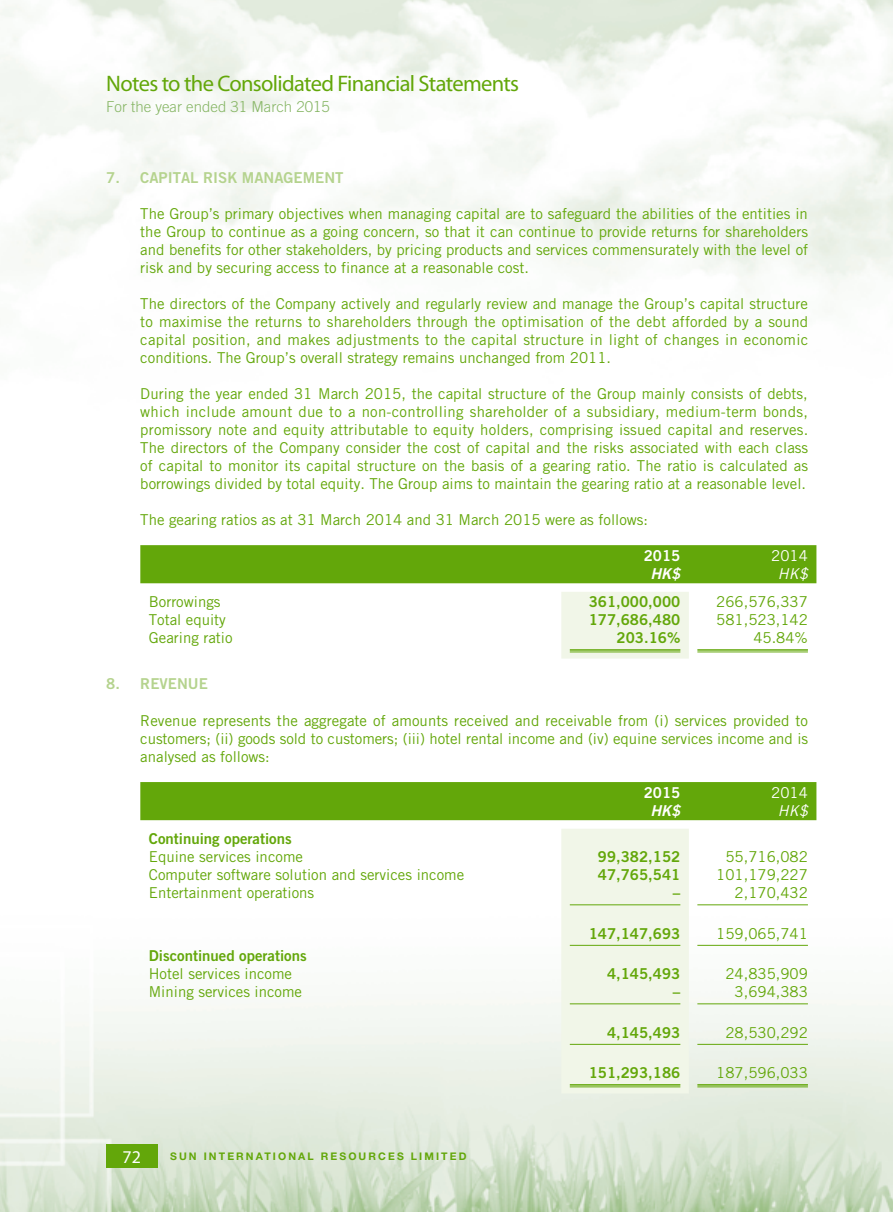
<style>
.page{position:relative;width:893px;height:1212px;background:#fff}
.page>*{position:absolute;margin:0;border:0;box-sizing:border-box;transform-origin:0 0}
.t1{font:22.5px "Myriad Pro";letter-spacing:-.03em;color:#63a70a}
.t2{font:18px "Myriad Pro";color:#fff}
.t3{font:15px/18px "Trade Gothic LT Std";color:#63a70a;text-align:justify}
.t4{font:15px "Trade Gothic LT Std Bd 2";color:#63a70a}
.t5{font:15px "Trade Gothic LT Std Bd 2";color:#b5d38e}
.t6{font:300 15px "Trade Gothic LT Std";color:#85b563}
.t7{font:15px "Trade Gothic LT Std Bd 2";color:#fff}
.t8{font:15px "Trade Gothic LT Std";color:#fff}
.t9{font:15px "Trade Gothic LT Std Bd 2 Obl";color:#fff}
.t10{font:italic 15px "Trade Gothic LT Std";color:#fff}
.t11{font:700 10.5px "Helvetica Neue LT Std";letter-spacing:.2em;color:#63a70a}
</style>
<div class="page">
<img style="left:0;top:0;width:893px;height:1212px">
<div style="left:106px;top:1145px;width:51px;height:23px;background:#63a70a"></div>
<div style="left:140px;top:545px;width:676px;height:38px;background:#63a70a"></div>
<div style="left:561px;top:592px;width:128px;height:66px;background:#f1f6e8"></div>
<hr style="left:570px;top:649px;width:110px;height:2px;background:#63a70a">
<hr style="left:570px;top:652px;width:110px;height:1px;background:#63a70a">
<hr style="left:697px;top:649px;width:111px;height:2px;background:#63a70a">
<hr style="left:697px;top:652px;width:111px;height:1px;background:#63a70a">
<div style="left:140px;top:782px;width:676px;height:38px;background:#63a70a"></div>
<div style="left:561px;top:829px;width:128px;height:264px;background:#f1f6e8"></div>
<hr style="left:570px;top:904px;width:110px;height:1px;background:#63a70a">
<hr style="left:697px;top:904px;width:111px;height:1px;background:#63a70a">
<hr style="left:570px;top:945px;width:110px;height:1px;background:#63a70a">
<hr style="left:697px;top:945px;width:111px;height:1px;background:#63a70a">
<hr style="left:570px;top:1003px;width:110px;height:1px;background:#63a70a">
<hr style="left:697px;top:1003px;width:111px;height:1px;background:#63a70a">
<hr style="left:570px;top:1044px;width:110px;height:1px;background:#63a70a">
<hr style="left:697px;top:1044px;width:111px;height:1px;background:#63a70a">
<hr style="left:570px;top:1084px;width:110px;height:1px;background:#63a70a">
<hr style="left:570px;top:1086px;width:110px;height:1px;background:#63a70a">
<hr style="left:697px;top:1084px;width:111px;height:1px;background:#63a70a">
<hr style="left:697px;top:1086px;width:111px;height:1px;background:#63a70a">
<h1 class="t1" style="left:106px;top:70px;width:414px">Notes to the Consolidated Financial Statements</h1>
<p class="t6" style="left:106px;top:97px;width:225px">For the year ended 31 March 2015</p>
<p class="t5" style="left:106px;top:168px;width:239px">7. CAPITAL RISK MANAGEMENT</p>
<p class="t3" style="left:140px;top:204px;width:669px">The Group’s primary objectives when managing capital are to safeguard the abilities of the entities in the Group to continue as a going concern, so that it can continue to provide returns for shareholders and benefits for other stakeholders, by pricing products and services commensurately with the level of risk and by securing access to finance at a reasonable cost.</p>
<p class="t3" style="left:140px;top:294px;width:669px">The directors of the Company actively and regularly review and manage the Group’s capital structure to maximise the returns to shareholders through the optimisation of the debt afforded by a sound capital position, and makes adjustments to the capital structure in light of changes in economic conditions. The Group’s overall strategy remains unchanged from 2011.</p>
<p class="t3" style="left:140px;top:384px;width:669px">During the year ended 31 March 2015, the capital structure of the Group mainly consists of debts, which include amount due to a non-controlling shareholder of a subsidiary, medium-term bonds, promissory note and equity attributable to equity holders, comprising issued capital and reserves.<br>The directors of the Company consider the cost of capital and the risks associated with each class of capital to monitor its capital structure on the basis of a gearing ratio. The ratio is calculated as borrowings divided by total equity. The Group aims to maintain the gearing ratio at a reasonable level.</p>
<p class="t3" style="left:140px;top:510px;width:509px">The gearing ratios as at 31 March 2014 and 31 March 2015 were as follows:</p>
<p class="t7" style="left:644px;top:546px;width:38px">2015</p>
<p class="t8" style="left:771px;top:546px;width:38px">2014</p>
<p class="t9" style="left:650px;top:564px;width:31px">HK$</p>
<p class="t10" style="left:778px;top:564px;width:32px">HK$</p>
<p class="t3" style="left:149px;top:593px;width:73px">Borrowings</p>
<p class="t4" style="left:589px;top:593px;width:93px">361,000,000</p>
<p class="t3" style="left:716px;top:593px;width:93px">266,576,337</p>
<p class="t3" style="left:149px;top:611px;width:79px">Total equity</p>
<p class="t4" style="left:589px;top:611px;width:93px">177,686,480</p>
<p class="t3" style="left:716px;top:611px;width:93px">581,523,142</p>
<p class="t3" style="left:149px;top:629px;width:85px">Gearing ratio</p>
<p class="t4" style="left:617px;top:629px;width:65px">203.16%</p>
<p class="t3" style="left:753px;top:629px;width:56px">45.84%</p>
<p class="t5" style="left:106px;top:675px;width:64px">8. REvenue</p>
<p class="t3" style="left:140px;top:711px;width:669px">Revenue represents the aggregate of amounts received and receivable from (i) services provided to customers; (ii) goods sold to customers; (iii) hotel rental income and (iv) equine services income and is analysed as follows:</p>
<p class="t7" style="left:644px;top:783px;width:38px">2015</p>
<p class="t8" style="left:771px;top:783px;width:38px">2014</p>
<p class="t9" style="left:650px;top:801px;width:31px">HK$</p>
<p class="t10" style="left:778px;top:801px;width:32px">HK$</p>
<p class="t4" style="left:149px;top:829px;width:144px">Continuing operations</p>
<p class="t3" style="left:149px;top:848px;width:156px">Equine services income</p>
<p class="t4" style="left:598px;top:847px;width:84px">99,382,152</p>
<p class="t3" style="left:725px;top:848px;width:84px">55,716,082</p>
<p class="t3" style="left:149px;top:866px;width:317px">Computer software solution and services income</p>
<p class="t4" style="left:598px;top:865px;width:84px">47,765,541</p>
<p class="t3" style="left:716px;top:866px;width:93px">101,179,227</p>
<p class="t3" style="left:149px;top:884px;width:167px">Entertainment operations</p>
<p class="t4" style="left:673px;top:883px;width:9px">–</p>
<p class="t3" style="left:735px;top:884px;width:75px">2,170,432</p>
<p class="t4" style="left:589px;top:924px;width:93px">147,147,693</p>
<p class="t3" style="left:716px;top:924px;width:93px">159,065,741</p>
<p class="t4" style="left:149px;top:946px;width:159px">Discontinued operations</p>
<p class="t3" style="left:149px;top:965px;width:145px">Hotel services income</p>
<p class="t4" style="left:607px;top:964px;width:75px">4,145,493</p>
<p class="t3" style="left:725px;top:965px;width:84px">24,835,909</p>
<p class="t3" style="left:149px;top:983px;width:155px">Mining services income</p>
<p class="t4" style="left:673px;top:982px;width:9px">–</p>
<p class="t3" style="left:735px;top:983px;width:75px">3,694,383</p>
<p class="t4" style="left:607px;top:1023px;width:75px">4,145,493</p>
<p class="t3" style="left:725px;top:1023px;width:84px">28,530,292</p>
<p class="t4" style="left:589px;top:1063px;width:93px">151,293,186</p>
<p class="t3" style="left:716px;top:1064px;width:93px">187,596,033</p>
<p class="t2" style="left:123px;top:1145px;width:20px">72</p>
<p class="t11" style="left:170px;top:1149px;width:298px">SUN INTERNATI ONAL RESOURCES LI MI TED</p>
</div>
